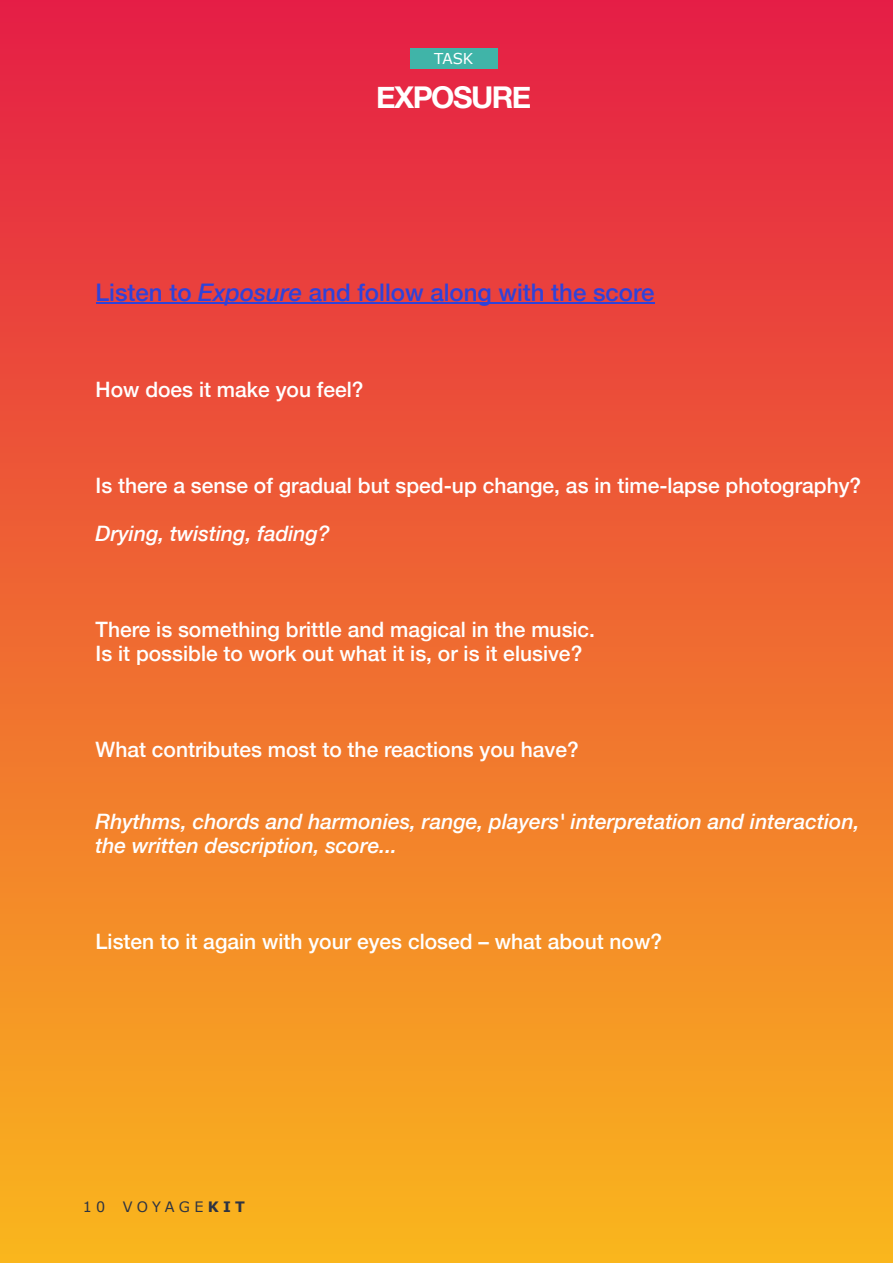
<style>
.page{position:relative;width:893px;height:1263px;background:#fff}
.page>*{position:absolute;margin:0;border:0;box-sizing:border-box;transform-origin:0 0}
.t1{font:700 30px "Helvetica Neue";letter-spacing:-.05em;color:#fff}
.t2{font:500 24.3px "Helvetica Neue";color:#2f43d9}
.t3{font:500 21.15px/24px "Helvetica Neue";color:#fff}
.t4{font:italic 500 21.15px/24px "Helvetica Neue";color:#fff}
.t5{font:15px "Verdana";color:#fff}
.t6{font:14.4px "Verdana";letter-spacing:.3em;color:#2e3442}
.s1{font-style:italic}
.s2{font-weight:700}
</style>
<div class="page">
<img style="left:0;top:0;width:893px;height:1263px">
<div style="left:410px;top:48px;width:87px;height:21px;background:#40b4a8"></div>
<hr style="left:96px;top:302px;width:558px;height:1px;background:#2f43d9">
<p class="t5" style="left:434px;top:53px;width:41px">TASK</p>
<h1 class="t1" style="left:376px;top:79px;width:157px">EXPOSURE</h1>
<p class="t2" style="left:96px;top:277px;width:560px">Listen to <span class="s1">Exposure</span> and follow along with the score</p>
<p class="t3" style="left:96px;top:376px;width:270px">How does it make you feel?</p>
<p class="t3" style="left:96px;top:472px;width:767px">Is there a sense of gradual but sped-up change, as in time-lapse photography?</p>
<p class="t4" style="left:96px;top:520px;width:236px">Drying, twisting, fading?</p>
<p class="t3" style="left:96px;top:616px;width:501px">There is something brittle and magical in the music.<br>Is it possible to work out what it is, or is it elusive?</p>
<p class="t3" style="left:96px;top:736px;width:485px">What contributes most to the reactions you have?</p>
<p class="t4" style="left:96px;top:808px;width:765px">Rhythms, chords and harmonies, range, players' interpretation and interaction, the written description, score...</p>
<p class="t3" style="left:96px;top:928px;width:568px">Listen to it again with your eyes closed – what about now?</p>
<p class="t6" style="left:83px;top:1201px;width:164px">10 VOYAGE<span class="s2">KIT</span></p>
</div>
